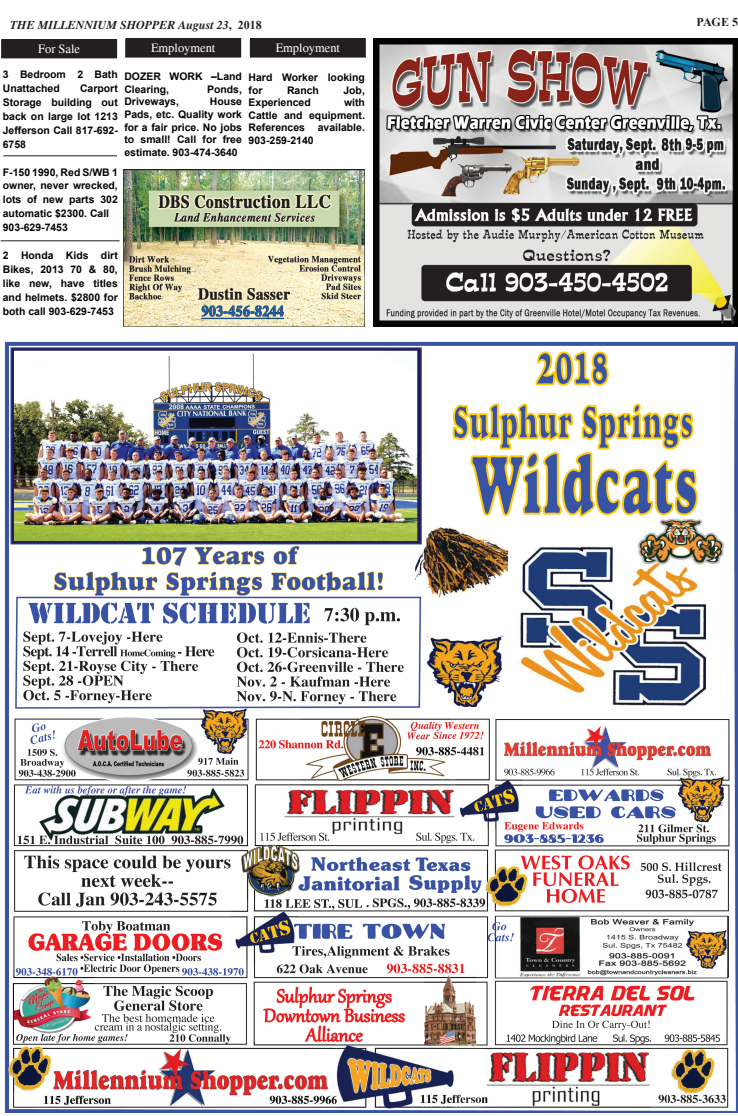
<style>
.page{position:relative;width:738px;height:1116px;background:#fff}
.page>*{position:absolute;margin:0;border:0;box-sizing:border-box;transform-origin:0 0}
.Line_Ads{font:12.8px "Times";color:#fff}
.t1{font:italic 700 12px "Times New Roman";color:#231f20}
.t2{font:700 12px "Times New Roman";color:#231f20}
.t3{font:700 10.5px/13.9px "Arial";color:#040503;text-align:justify}
.s1{font-style:normal}
</style>
<div class="page">
<div style="left:126px;top:39px;width:115px;height:18px;background:#231f20"></div>
<div style="left:125px;top:38px;width:116px;height:20px;border:1px solid #231f20"></div>
<div style="left:2px;top:40px;width:115px;height:18px;background:#231f20"></div>
<div style="left:1px;top:39px;width:116px;height:19px;border:1px solid #231f20"></div>
<img style="left:123px;top:170px;width:241px;height:157px">
<img style="left:373px;top:38px;width:365px;height:288px">
<div style="left:250px;top:39px;width:115px;height:18px;background:#231f20"></div>
<div style="left:250px;top:38px;width:116px;height:20px;border:1px solid #231f20"></div>
<hr style="left:3px;top:155px;width:114px;height:1px;background:#231f20">
<hr style="left:1px;top:240px;width:119px;height:1px;background:#231f20">
<img style="left:4px;top:341px;width:734px;height:771px">
<p class="t1" style="left:10px;top:17px;width:253px">THE MILLENNIUM SHOPPER August 23<span class="s1">, 2018</span></p>
<p class="t2" style="left:697px;top:14px;width:43px">PAGE 5</p>
<p class="Line_Ads" style="left:38px;top:42px;width:43px">For Sale</p>
<p class="Line_Ads" style="left:151px;top:41px;width:66px">Employment</p>
<p class="t3" style="left:3px;top:68px;width:116px">3 Bedroom 2 Bath<br>Unattached</p>
<p class="Line_Ads" style="left:276px;top:41px;width:66px">Employment</p>
<p class="t3" style="left:124px;top:71px;width:119px;line-height:12.6px">DOZER WORK –Land<br>Clearing,</p>
<p class="t3" style="left:249px;top:71px;width:118px;line-height:12.6px">Hard Worker looking for</p>
<p class="t3" style="left:3px;top:82px;width:117px;text-indent:77px">Carport Storage building out back on large lot 1213<br>Jefferson Call 817-692- 6758</p>
<p class="t3" style="left:3px;top:165px;width:117px">F-150 1990, Red S/WB 1 owner, never wrecked, lots of new parts 302 automatic $2300. Call</p>
<p class="t3" style="left:3px;top:221px;width:67px">903-629-7453</p>
<p class="t3" style="left:3px;top:249px;width:117px">2 Honda Kids dirt Bikes, 2013 70 &amp; 80, like new, have titles and helmets. $2800 for both call 903-629-7453</p>
<p class="t3" style="left:207px;top:83px;width:36px">Ponds,</p>
<p class="t3" style="left:287px;top:83px;width:33px">Ranch</p>
<p class="t3" style="left:343px;top:83px;width:23px">Job,</p>
<p class="t3" style="left:249px;top:96px;width:64px">Experienced</p>
<p class="t3" style="left:124px;top:96px;width:119px;line-height:12.6px;text-indent:86px">House Pads, etc. Quality work for a fair price. No jobs to small! Call for free estimate. 903-474-3640</p>
<p class="t3" style="left:124px;top:95px;width:56px">Driveways,</p>
<p class="t3" style="left:249px;top:96px;width:118px;line-height:12.6px;text-indent:95px">with Cattle and equipment.<br>References available.<br>903-259-2140</p>
</div>
